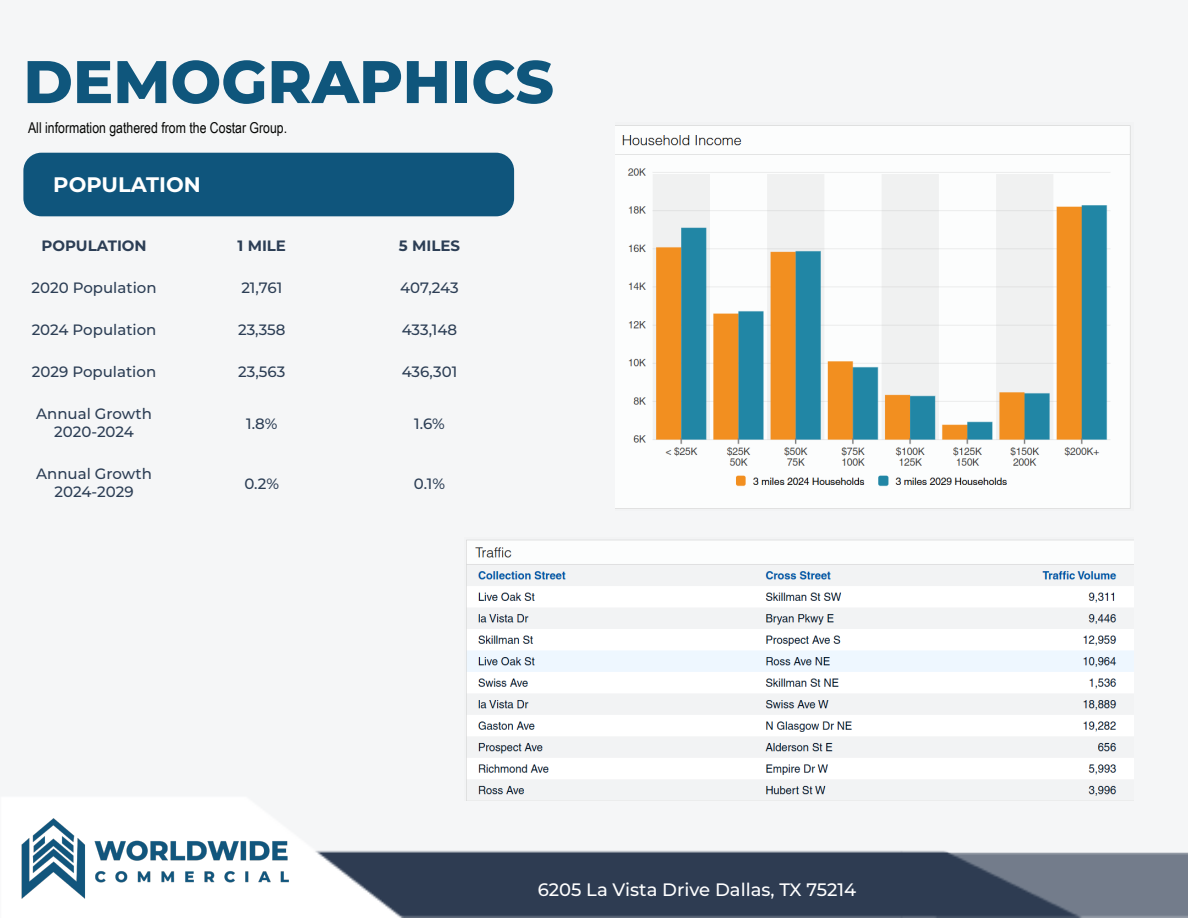
<style>
.page{position:relative;width:1188px;height:918px;background:#f5f6f7}
.page>*{position:absolute;margin:0;border:0;box-sizing:border-box;transform-origin:0 0}
.t1{font:800 60px "Montserrat";color:#0f567c}
.t2{font:700 21px "Montserrat";color:#fff}
.t3{font:500 18px "Montserrat";color:#fff}
.t4{font:500 15px/18px "Montserrat";color:#2c3e55;text-align:center}
.t5{font:15px "Arial Narrow";color:#040503}
.t6{font:700 15px "Montserrat";color:#2c3e55}
</style>
<div class="page">
<img style="left:316px;top:850px;width:872px;height:68px">
<img style="left:21px;top:818px;width:268px;height:81px">
<img style="left:615px;top:125px;width:516px;height:384px">
<img style="left:466px;top:539px;width:668px;height:262px">
<div style="left:23px;top:153px;width:491px;height:63px;background:#0f557c;border-radius:18px"></div>
<p class="t1" style="left:23px;top:38px;width:532px">DEMOGRAPHICS</p>
<p class="t5" style="left:28px;top:117px;width:261px">All information gathered from the Costar Group.</p>
<p class="t2" style="left:53px;top:170px;width:149px">POPULATION</p>
<p class="t6" style="left:41px;top:235px;width:107px">POPULATION</p>
<p class="t4" style="left:32px;top:278px;width:126px">2020 Population</p>
<p class="t4" style="left:32px;top:320px;width:126px">2024 Population</p>
<p class="t4" style="left:32px;top:362px;width:126px">2029 Population</p>
<p class="t4" style="left:36px;top:404px;width:117px">Annual Growth<br>2020-2024</p>
<p class="t4" style="left:36px;top:464px;width:117px">Annual Growth<br>2024-2029</p>
<p class="t6" style="left:238px;top:235px;width:50px">1 MILE</p>
<p class="t4" style="left:241px;top:278px;width:42px">21,761</p>
<p class="t4" style="left:238px;top:320px;width:49px">23,358</p>
<p class="t4" style="left:238px;top:362px;width:49px">23,563</p>
<p class="t4" style="left:246px;top:415px;width:33px">1.8%</p>
<p class="t4" style="left:244px;top:475px;width:36px">0.2%</p>
<p class="t6" style="left:399px;top:235px;width:63px">5 MILES</p>
<p class="t4" style="left:400px;top:278px;width:60px">407,243</p>
<p class="t4" style="left:402px;top:320px;width:57px">433,148</p>
<p class="t4" style="left:402px;top:362px;width:57px">436,301</p>
<p class="t4" style="left:414px;top:415px;width:32px">1.6%</p>
<p class="t4" style="left:414px;top:475px;width:33px">0.1%</p>
<p class="t3" style="left:538px;top:877px;width:320px">6205 La Vista Drive Dallas, TX 75214</p>
</div>
